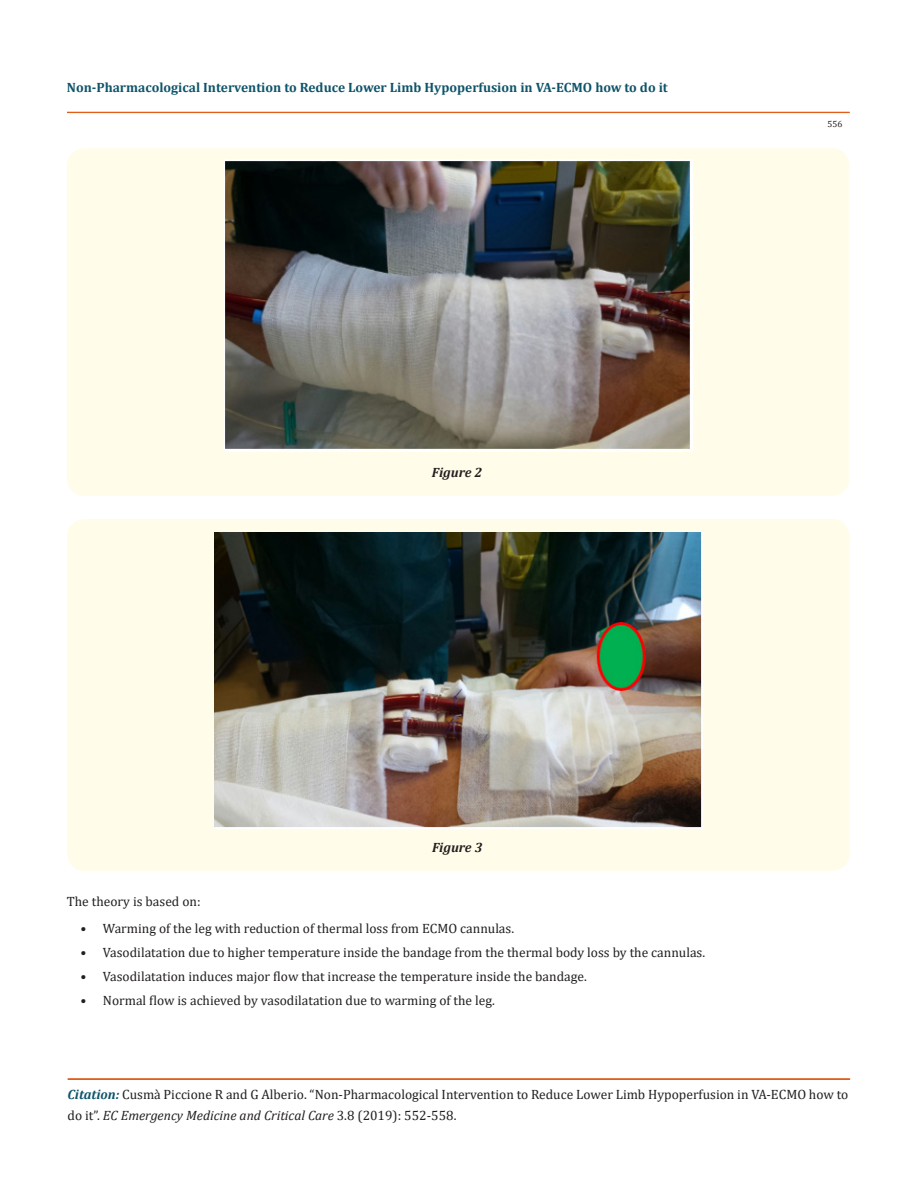
<style>
.page{position:relative;width:917px;height:1188px;background:#fff}
.page>*{position:absolute;margin:0;border:0;box-sizing:border-box;transform-origin:0 0}
.t1{font:13.5px/21px "Cambria";color:#231f20}
.t2{font:700 13.5px "Cambria";color:#0e546a}
.t3{font:italic 700 13.5px "Cambria";color:#231f20}
.t4{font:9px "Cambria";color:#231f20}
.s1{font-weight:700;font-style:italic;color:#0e546a}
.s2{font-style:italic}
</style>
<div class="page">
<div style="left:67px;top:112px;width:782px;height:1px;border:1px solid #e05d1a"></div>
<div style="left:68px;top:1079px;width:781px;height:1px;border:1px solid #e05d1a"></div>
<div style="left:67px;top:148px;width:782px;height:348px;background:#fffde9;border-radius:18px"></div>
<img style="left:224px;top:159px;width:468px;height:293px">
<div style="left:67px;top:519px;width:782px;height:352px;background:#fffde9;border-radius:18px"></div>
<img style="left:214px;top:533px;width:488px;height:296px">
<p class="t2" style="left:67px;top:77px;width:602px">Non-Pharmacological Intervention to Reduce Lower Limb Hypoperfusion in VA-ECMO how to do it</p>
<p class="t3" style="left:432px;top:462px;width:52px">Figure 2</p>
<p class="t4" style="left:827px;top:118px;width:16px">556</p>
<p class="t3" style="left:432px;top:838px;width:52px">Figure 3</p>
<p class="t1" style="left:67px;top:891px;width:135px">The theory is based on:</p>
<p class="t1" style="left:80px;top:918px;width:435px">• Warming of the leg with reduction of thermal loss from ECMO cannulas.</p>
<p class="t1" style="left:80px;top:942px;width:626px">• Vasodilatation due to higher temperature inside the bandage from the thermal body loss by the cannulas.</p>
<p class="t1" style="left:80px;top:966px;width:508px">• Vasodilatation induces major flow that increase the temperature inside the bandage.</p>
<p class="t1" style="left:80px;top:990px;width:416px">• Normal flow is achieved by vasodilatation due to warming of the leg.</p>
<p class="t1" style="left:68px;top:1084px;width:782px"><span class="s1">Citation:</span> Cusmà Piccione R and G Alberio. “Non-Pharmacological Intervention to Reduce Lower Limb Hypoperfusion in VA-ECMO how to do it”. <span class="s2">EC Emergency Medicine and Critical Care</span> 3.8 (2019): 552-558.</p>
</div>
